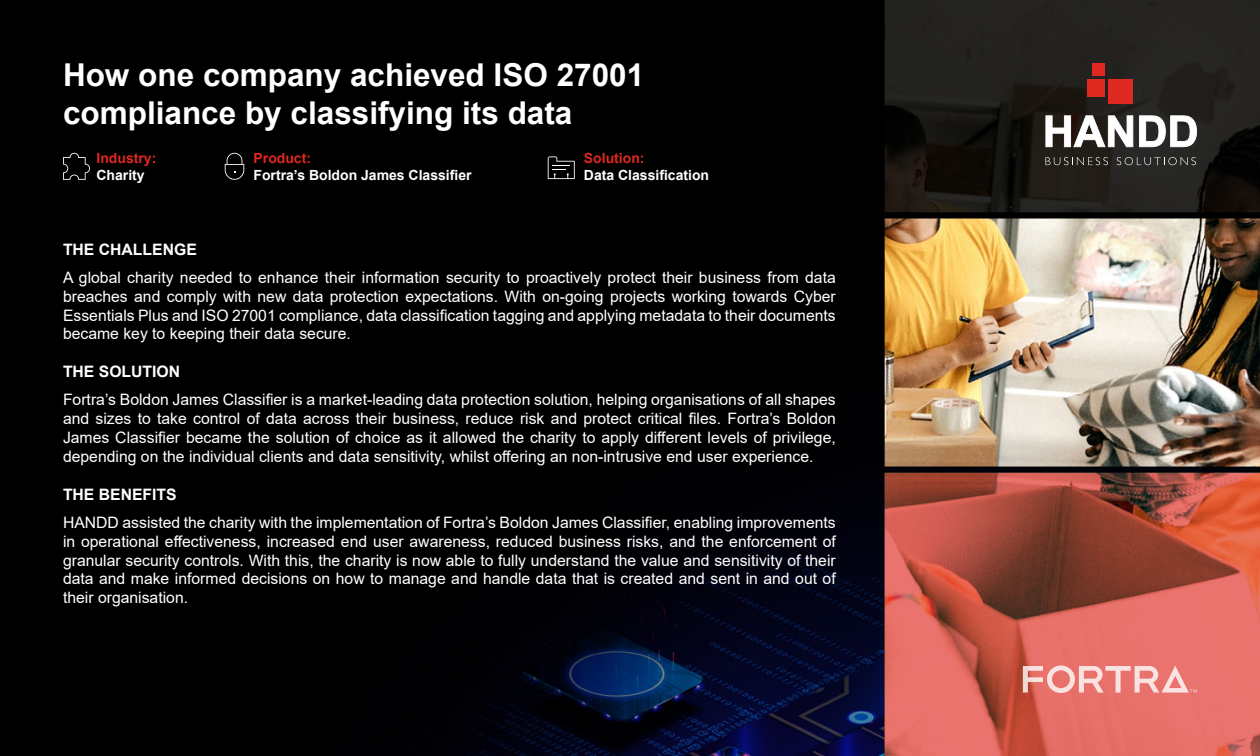
<style>
.page{position:relative;width:1260px;height:756px;background:#000}
.page>*{position:absolute;margin:0;border:0;box-sizing:border-box;transform-origin:0 0}
.t1{font:700 31.5px/37.8px "Arial";color:#fff}
.t2{font:15.75px/18.9px "Arial";color:#fff;text-align:justify}
.t3{font:700 15.75px "Arial";color:#fff}
.t4{font:700 14px "Arial";color:#fff}
.t5{font:700 14px "Arial";color:#df2820}
</style>
<div class="page">
<img style="left:425px;top:359px;width:460px;height:397px">
<img style="left:885px;top:212px;width:375px;height:261px">
<svg style="left:885px;top:0;width:375px;height:212px;background:#1f1c19"></svg>
<svg style="left:885px;top:473px;width:375px;height:283px;background:#c25b4f"></svg>
<svg style="left:1023px;top:666px;width:174px;height:27px;background:#ee9e99"></svg>
<svg style="left:1046px;top:157px;width:62px;height:8px"></svg>
<svg style="left:1117px;top:157px;width:79px;height:8px"></svg>
<svg style="left:1045px;top:115px;width:88px;height:32px;background:#9e9a98"></svg>
<svg style="left:1139px;top:115px;width:58px;height:32px;background:#a7a6a6"></svg>
<div style="left:1108px;top:79px;width:25px;height:25px;background:#df2820"></div>
<div style="left:1092px;top:63px;width:13px;height:12px;background:#df2820"></div>
<div style="left:1087px;top:79px;width:18px;height:17px;background:#df2820"></div>
<svg style="left:63px;top:153px;width:27px;height:27px"></svg>
<svg style="left:225px;top:153px;width:19px;height:27px"></svg>
<svg style="left:548px;top:156px;width:27px;height:23px"></svg>
<h1 class="t1" style="left:63px;top:56px;width:583px">How one company achieved ISO 27001 compliance by classifying its data</h1>
<p class="t5" style="left:96px;top:148px;width:61px">Industry:</p>
<p class="t4" style="left:96px;top:165px;width:50px">Charity</p>
<p class="t5" style="left:254px;top:148px;width:59px">Product:</p>
<p class="t4" style="left:254px;top:165px;width:220px">Fortra’s Boldon James Classifier</p>
<p class="t5" style="left:584px;top:148px;width:62px">Solution:</p>
<p class="t4" style="left:584px;top:165px;width:127px">Data Classification</p>
<p class="t3" style="left:63px;top:238px;width:135px">THE CHALLENGE</p>
<p class="t2" style="left:63px;top:268px;width:774px">A global charity needed to enhance their information security to proactively protect their business from data breaches and comply with new data protection expectations. With on-going projects working towards Cyber Essentials Plus and ISO 27001 compliance, data classification tagging and applying metadata to their documents became key to keeping their data secure.</p>
<p class="t3" style="left:63px;top:361px;width:119px">THE SOLUTION</p>
<p class="t2" style="left:63px;top:390px;width:774px">Fortra’s Boldon James Classifier is a market-leading data protection solution, helping organisations of all shapes and sizes to take control of data across their business, reduce risk and protect critical files. Fortra’s Boldon James Classifier became the solution of choice as it allowed the charity to apply different levels of privilege, depending on the individual clients and data sensitivity, whilst offering an non-intrusive end user experience.</p>
<p class="t3" style="left:63px;top:483px;width:115px">THE BENEFITS</p>
<p class="t2" style="left:63px;top:513px;width:774px">HANDD assisted the charity with the implementation of Fortra’s Boldon James Classifier, enabling improvements in operational effectiveness, increased end user awareness, reduced business risks, and the enforcement of granular security controls. With this, the charity is now able to fully understand the value and sensitivity of their data and make informed decisions on how to manage and handle data that is created and sent in and out of their organisation.</p>
</div>
